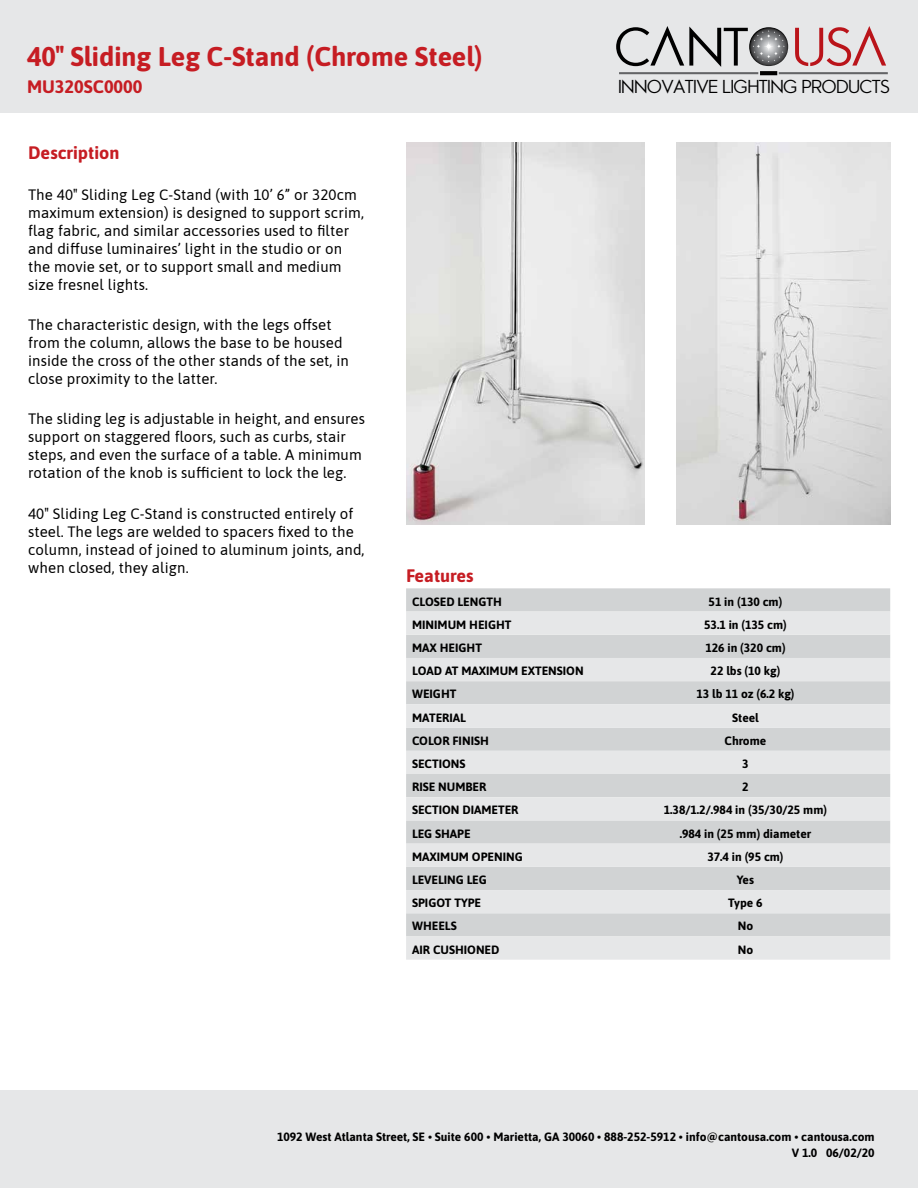
<style>
.page{position:relative;width:918px;height:1188px;background:#fff}
.page>*{position:absolute;margin:0;border:0;box-sizing:border-box;transform-origin:0 0}
.t1{font:700 27px "Asap";color:#c61d23}
.t2{font:700 18px "Asap";color:#c61d23}
.t3{font:18px "Pasajero";color:#000}
.t4{font:15px/18px "Asap";letter-spacing:.01em;color:#000}
.t5{font:700 12px "Asap";color:#000}
</style>
<div class="page">
<div style="left:0;top:0;width:918px;height:112px;background:#e6e7e8"></div>
<div style="left:0;top:1091px;width:918px;height:97px;background:#e6e7e8"></div>
<svg style="left:795px;top:26px;width:91px;height:40px"></svg>
<svg style="left:616px;top:26px;width:172px;height:41px"></svg>
<hr style="left:619px;top:72px;width:139px;height:2px;background:#636466">
<hr style="left:779px;top:72px;width:109px;height:2px;background:#636466">
<svg style="left:760px;top:71px;width:17px;height:4px"></svg>
<svg style="left:406px;top:588px;width:484px;height:24px;background:#d2d4d5"></svg>
<svg style="left:406px;top:612px;width:484px;height:348px;background:#dcddde"></svg>
<img style="left:406px;top:143px;width:239px;height:382px">
<img style="left:676px;top:143px;width:215px;height:382px">
<h1 class="t1" style="left:27px;top:37px;width:457px">40″ Sliding Leg C-Stand (Chrome Steel)</h1>
<p class="t2" style="left:27px;top:74px;width:117px">MU320SC0000</p>
<p class="t3" style="left:618px;top:76px;width:273px">INNOVATIVE LIGHTING PRODUCTS</p>
<p class="t2" style="left:28px;top:140px;width:93px">Description</p>
<p class="t4" style="left:28px;top:185px;width:337px">The 40″ Sliding Leg C-Stand (with 10’ 6” or 320cm maximum extension) is designed to support scrim, flag fabric, and similar accessories used to filter and diffuse luminaires’ light in the studio or on the movie set, or to support small and medium size fresnel lights.</p>
<p class="t4" style="left:28px;top:315px;width:322px">The characteristic design, with the legs offset from the column, allows the base to be housed inside the cross of the other stands of the set, in close proximity to the latter.</p>
<p class="t4" style="left:28px;top:409px;width:338px">The sliding leg is adjustable in height, and ensures support on staggered floors, such as curbs, stair steps, and even the surface of a table. A minimum rotation of the knob is sufficient to lock the leg.</p>
<p class="t4" style="left:28px;top:504px;width:338px">40″ Sliding Leg C-Stand is constructed entirely of steel. The legs are welded to spacers fixed to the column, instead of joined to aluminum joints, and, when closed, they align.</p>
<p class="t2" style="left:406px;top:563px;width:69px">Features</p>
<p class="t5" style="left:412px;top:593px;width:91px">CLOSED LENGTH</p>
<p class="t5" style="left:709px;top:593px;width:75px">51 in (130 cm)</p>
<p class="t5" style="left:412px;top:616px;width:101px">MINIMUM HEIGHT</p>
<p class="t5" style="left:704px;top:616px;width:84px">53.1 in (135 cm)</p>
<p class="t5" style="left:412px;top:639px;width:71px">MAX HEIGHT</p>
<p class="t5" style="left:705px;top:639px;width:82px">126 in (320 cm)</p>
<p class="t5" style="left:412px;top:663px;width:173px">LOAD AT MAXIMUM EXTENSION</p>
<p class="t5" style="left:711px;top:663px;width:71px">22 lbs (10 kg)</p>
<p class="t5" style="left:412px;top:686px;width:46px">WEIGHT</p>
<p class="t5" style="left:696px;top:686px;width:100px">13 lb 11 oz (6.2 kg)</p>
<p class="t5" style="left:412px;top:709px;width:56px">MATERIAL</p>
<p class="t5" style="left:732px;top:709px;width:28px">Steel</p>
<p class="t5" style="left:412px;top:732px;width:78px">COLOR FINISH</p>
<p class="t5" style="left:725px;top:732px;width:43px">Chrome</p>
<p class="t5" style="left:412px;top:755px;width:55px">SECTIONS</p>
<p class="t5" style="left:742px;top:755px;width:8px">3</p>
<p class="t5" style="left:412px;top:779px;width:76px">RISE NUMBER</p>
<p class="t5" style="left:742px;top:779px;width:8px">2</p>
<p class="t5" style="left:412px;top:802px;width:108px">SECTION DIAMETER</p>
<p class="t5" style="left:664px;top:802px;width:165px">1.38/1.2/.984 in (35/30/25 mm)</p>
<p class="t5" style="left:412px;top:825px;width:60px">LEG SHAPE</p>
<p class="t5" style="left:680px;top:825px;width:133px">.984 in (25 mm) diameter</p>
<p class="t5" style="left:412px;top:848px;width:112px">MAXIMUM OPENING</p>
<p class="t5" style="left:707px;top:848px;width:78px">37.4 in (95 cm)</p>
<p class="t5" style="left:412px;top:871px;width:76px">LEVELING LEG</p>
<p class="t5" style="left:737px;top:871px;width:19px">Yes</p>
<p class="t5" style="left:412px;top:895px;width:70px">SPIGOT TYPE</p>
<p class="t5" style="left:728px;top:895px;width:36px">Type 6</p>
<p class="t5" style="left:412px;top:918px;width:46px">WHEELS</p>
<p class="t5" style="left:738px;top:918px;width:17px">No</p>
<p class="t5" style="left:412px;top:941px;width:89px">AIR CUSHIONED</p>
<p class="t5" style="left:738px;top:941px;width:17px">No</p>
<p class="t5" style="left:277px;top:1129px;width:599px">1092 West Atlanta Street, SE • Suite 600 • Marietta, GA 30060 • 888-252-5912 • info@cantousa.com • cantousa.com</p>
<p class="t5" style="left:792px;top:1145px;width:84px">V 1.0 06/02/20</p>
</div>
